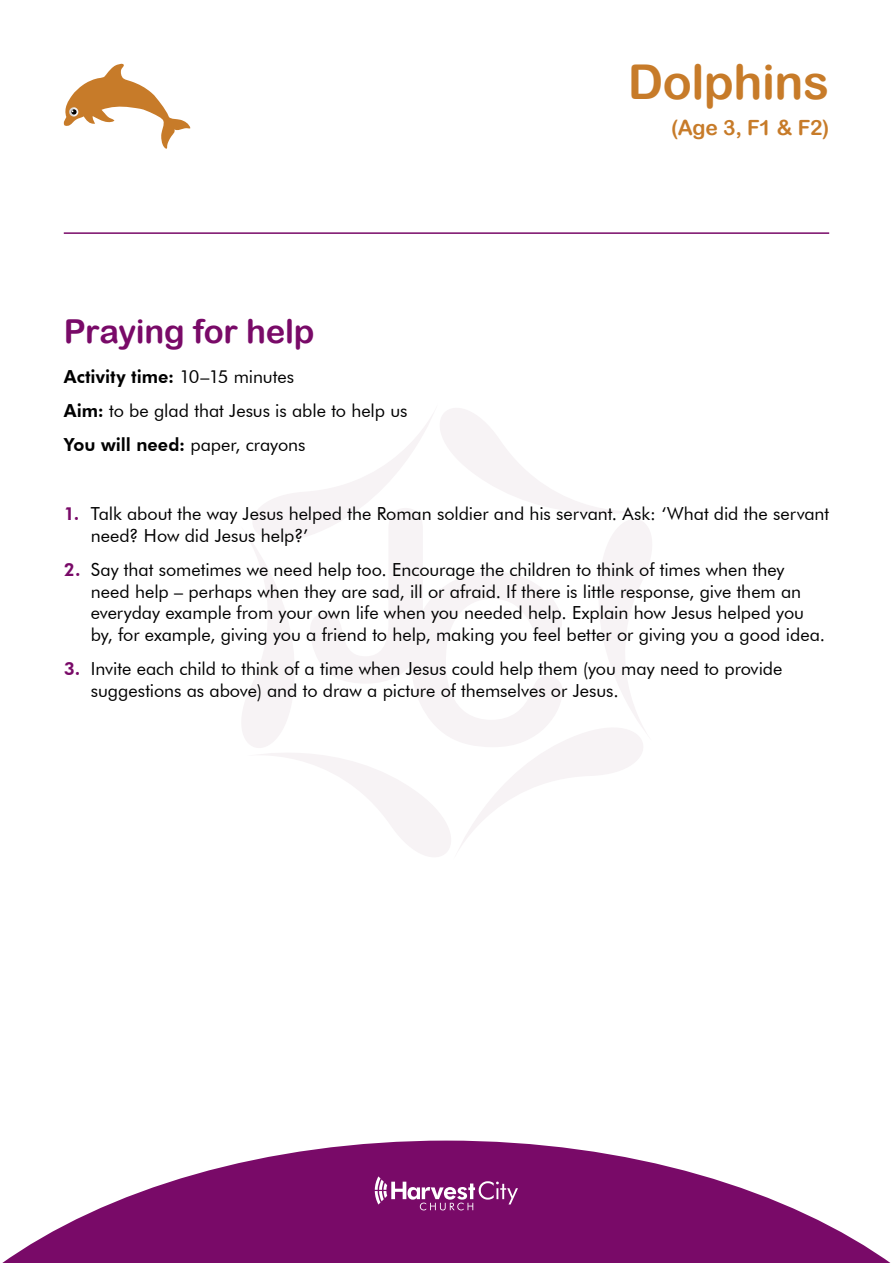
<style>
.page{position:relative;width:893px;height:1263px;background:#fff}
.page>*{position:absolute;margin:0;border:0;box-sizing:border-box;transform-origin:0 0}
.t1{font:48px "Arial Rounded MT Bold";letter-spacing:-.01em;color:#c77b29}
.t2{font:33px "Arial Rounded MT Bold";letter-spacing:-.01em;color:#790a68}
.t3{font:21px "Arial Rounded MT Bold";letter-spacing:-.015em;color:#c77b29}
.t4{font:18px/21.6px "Futura BT";letter-spacing:-.005em;color:#000}
.s1{font-weight:800}
.s2{font-weight:800;color:#790a68}
</style>
<div class="page">
<svg style="left:242px;top:408px;width:410px;height:449px"></svg>
<svg style="left:310px;top:508px;width:253px;height:239px"></svg>
<svg style="left:2px;top:1140px;width:889px;height:123px;fill:#790a68"></svg>
<svg style="left:375px;top:1176px;width:143px;height:34px;background:#963f89"></svg>
<hr style="left:64px;top:232px;width:765px;height:2px;background:#790a68">
<svg style="left:63px;top:63px;width:127px;height:86px"></svg>
<h2 class="t2" style="left:64px;top:312px;width:252px">Praying for help</h2>
<p class="t4" style="left:64px;top:359px;width:345px;line-height:34.3px"><span class="s1">Activity time:</span> 10–15 minutes<br><span class="s1">Aim:</span> to be glad that Jesus is able to help us<br><span class="s1">You will need:</span> paper, crayons</p>
<h1 class="t1" style="left:628px;top:53px;width:203px">Dolphins</h1>
<p class="t3" style="left:671px;top:115px;width:160px">(Age 3, F1 &amp; F2)</p>
<p class="t4" style="left:91px;top:503px;width:740px;text-indent:-27px"><span class="s2">1.</span> Talk about the way Jesus helped the Roman soldier and his servant. Ask: ‘What did the servant need? How did Jesus help?’</p>
<p class="t4" style="left:91px;top:559px;width:736px;text-indent:-27px"><span class="s2">2.</span> Say that sometimes we need help too. Encourage the children to think of times when they need help – perhaps when they are sad, ill or afraid. If there is little response, give them an everyday example from your own life when you needed help. Explain how Jesus helped you by, for example, giving you a friend to help, making you feel better or giving you a good idea.</p>
<p class="t4" style="left:91px;top:658px;width:693px;text-indent:-27px"><span class="s2">3.</span> Invite each child to think of a time when Jesus could help them (you may need to provide suggestions as above) and to draw a picture of themselves or Jesus.</p>
</div>
